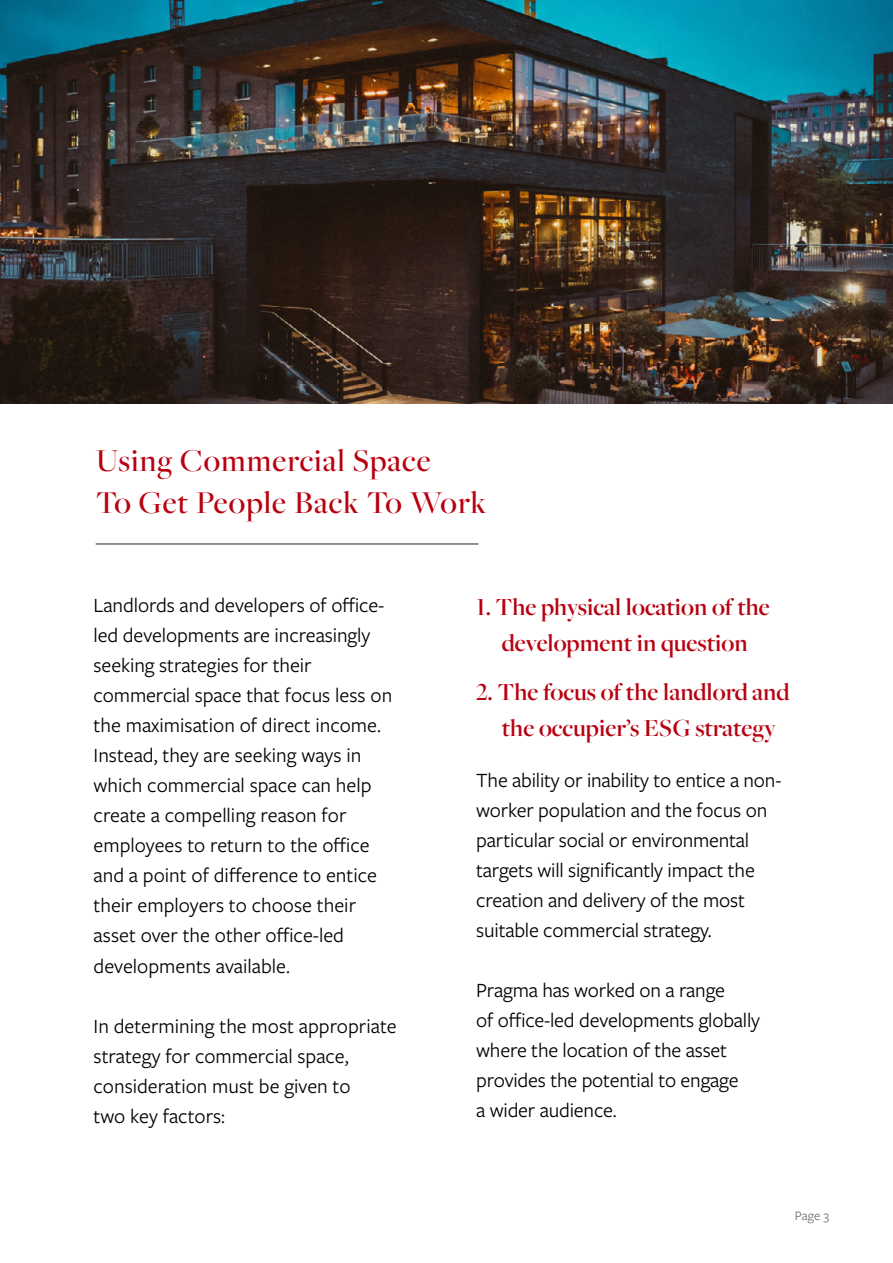
<style>
.page{position:relative;width:893px;height:1263px;background:#fff}
.page>*{position:absolute;margin:0;border:0;box-sizing:border-box;transform-origin:0 0}
.t1{font:500 33px/42px "Freight Big Pro";letter-spacing:.03em;color:#b80010}
.t2{font:600 25.5px/36px "Freight Big Pro";color:#b80010;text-align:center}
.t3{font:21px/30px "Freight Sans Pro";letter-spacing:-.005em;color:#000}
.t4{font:13.5px "Freight Sans Pro";color:#706f6f}
</style>
<div class="page">
<hr style="left:96px;top:543px;width:382px;height:2px;background:#706f6f">
<img style="left:0;top:0;width:893px;height:403px">
<h1 class="t1" style="left:96px;top:438px;width:392px">Using Commercial Space<br>To Get People Back To Work</h1>
<p class="t3" style="left:94px;top:590px;width:300px">Landlords and developers of office&shy;led developments are increasingly seeking strategies for their commercial space that focus less on the maximisation of direct income.<br>Instead, they are seeking ways in which commercial space can help create a compelling reason for employees to return to the office and a point of difference to entice their employers to choose their asset over the other office-led developments available.</p>
<p class="t3" style="left:94px;top:1010px;width:305px">In determining the most appropriate strategy for commercial space, consideration must be given to<br>two key factors:</p>
<p class="t2" style="left:476px;top:588px;width:295px">1. The physical location of the development in question</p>
<p class="t2" style="left:476px;top:673px;width:315px">2. The focus of the landlord and the occupier’s ESG strategy</p>
<p class="t3" style="left:476px;top:764px;width:307px">The ability or inability to entice a non&shy;worker population and the focus on particular social or environmental targets will significantly impact the creation and delivery of the most suitable commercial strategy.</p>
<p class="t3" style="left:476px;top:974px;width:285px">Pragma has worked on a range<br>of office-led developments globally where the location of the asset provides the potential to engage<br>a wider audience.</p>
<p class="t4" style="left:795px;top:1207px;width:36px">Page 3</p>
</div>
